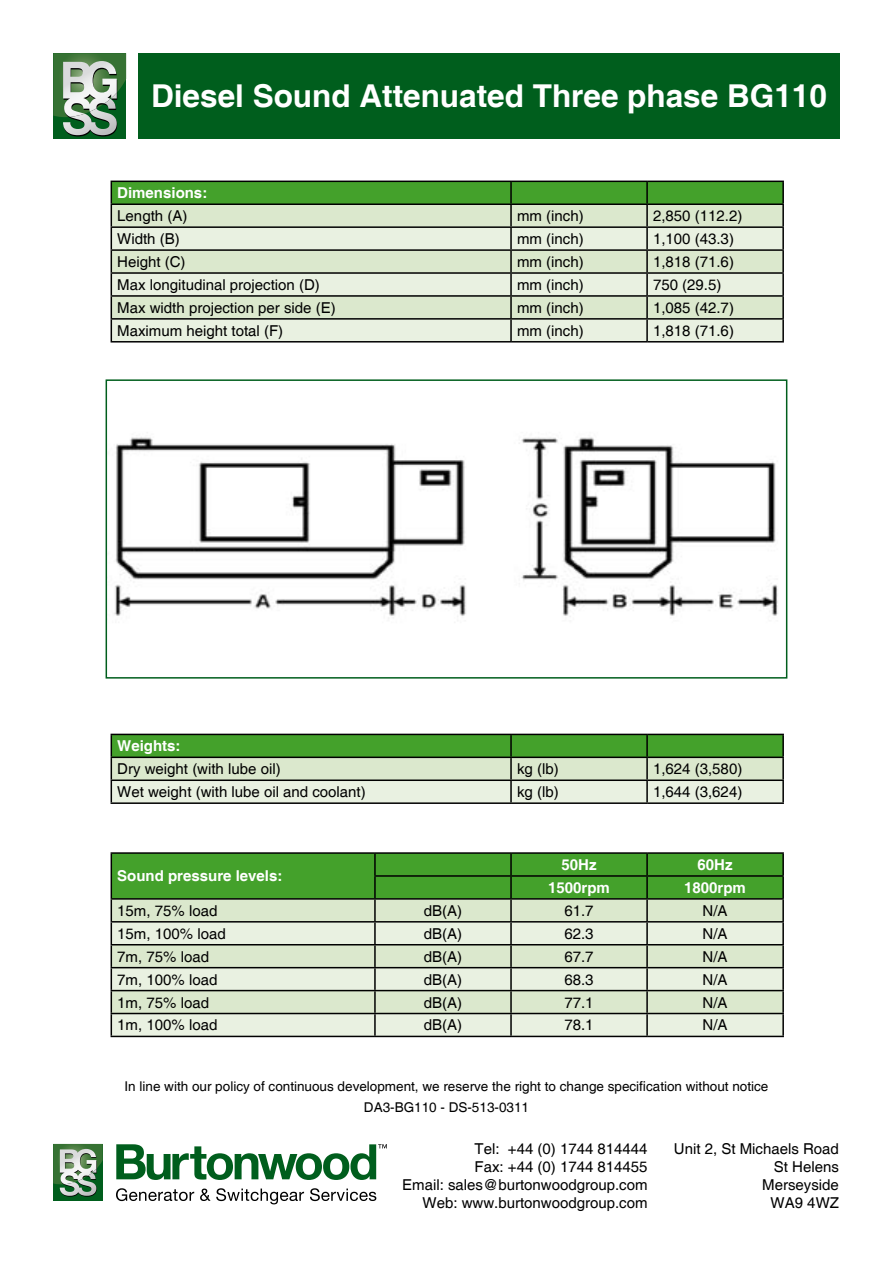
<style>
.page{position:relative;width:893px;height:1263px;background:#fff}
.page>*{position:absolute;margin:0;border:0;box-sizing:border-box;transform-origin:0 0}
.t1{font:700 31.5px "Helvetica";color:#fff}
.t2{font:15px "Helvetica";color:#000}
.t3{font:700 15px "Helvetica";color:#fff}
.t4{font:13.5px "Helvetica";color:#000}
</style>
<div class="page">
<div style="left:53px;top:1144px;width:50px;height:57px;background:#005e1d"></div>
<svg style="left:116px;top:1188px;width:78px;height:13px"></svg>
<svg style="left:200px;top:1188px;width:104px;height:16px"></svg>
<svg style="left:310px;top:1188px;width:66px;height:13px"></svg>
<svg style="left:116px;top:1144px;width:271px;height:36px"></svg>
<svg style="left:53px;top:1144px;width:50px;height:53px"></svg>
<img style="left:114px;top:437px;width:664px;height:180px">
<div style="left:106px;top:379px;width:681px;height:300px;border:2px solid #005e1d"></div>
<hr style="left:647px;top:734px;width:137px;height:1px;background:#000">
<hr style="left:782px;top:735px;width:2px;height:21px;background:#000">
<hr style="left:647px;top:756px;width:137px;height:2px;background:#000">
<hr style="left:782px;top:758px;width:2px;height:21px;background:#000">
<svg style="left:111px;top:734px;width:672px;height:68px;background:#a2c693"></svg>
<hr style="left:511px;top:779px;width:136px;height:2px;background:#000">
<hr style="left:510px;top:781px;width:2px;height:21px;background:#000">
<hr style="left:647px;top:779px;width:137px;height:2px;background:#000">
<hr style="left:646px;top:781px;width:2px;height:21px;background:#000">
<hr style="left:782px;top:781px;width:2px;height:21px;background:#000">
<hr style="left:111px;top:802px;width:400px;height:2px;background:#000">
<hr style="left:511px;top:802px;width:136px;height:2px;background:#000">
<hr style="left:647px;top:802px;width:137px;height:2px;background:#000">
<hr style="left:647px;top:181px;width:137px;height:1px;background:#000">
<hr style="left:782px;top:182px;width:2px;height:21px;background:#000">
<hr style="left:647px;top:203px;width:137px;height:2px;background:#000">
<hr style="left:782px;top:205px;width:2px;height:21px;background:#000">
<hr style="left:647px;top:226px;width:137px;height:2px;background:#000">
<hr style="left:782px;top:228px;width:2px;height:21px;background:#000">
<hr style="left:647px;top:249px;width:137px;height:2px;background:#000">
<hr style="left:782px;top:251px;width:2px;height:21px;background:#000">
<hr style="left:647px;top:272px;width:137px;height:2px;background:#000">
<hr style="left:782px;top:274px;width:2px;height:21px;background:#000">
<hr style="left:647px;top:295px;width:137px;height:2px;background:#000">
<hr style="left:782px;top:297px;width:2px;height:21px;background:#000">
<svg style="left:111px;top:181px;width:672px;height:160px;background:#bdd2b1"></svg>
<hr style="left:511px;top:318px;width:136px;height:2px;background:#000">
<hr style="left:510px;top:320px;width:2px;height:21px;background:#000">
<hr style="left:647px;top:318px;width:137px;height:2px;background:#000">
<hr style="left:646px;top:320px;width:2px;height:21px;background:#000">
<hr style="left:782px;top:320px;width:2px;height:21px;background:#000">
<hr style="left:111px;top:341px;width:400px;height:1px;background:#000">
<hr style="left:511px;top:341px;width:136px;height:1px;background:#000">
<hr style="left:647px;top:341px;width:137px;height:1px;background:#000">
<hr style="left:111px;top:852px;width:264px;height:2px;background:#000">
<hr style="left:375px;top:852px;width:136px;height:2px;background:#000">
<hr style="left:511px;top:852px;width:136px;height:2px;background:#000">
<hr style="left:647px;top:852px;width:137px;height:2px;background:#000">
<hr style="left:782px;top:854px;width:2px;height:21px;background:#000">
<hr style="left:647px;top:875px;width:137px;height:2px;background:#000">
<hr style="left:782px;top:877px;width:2px;height:21px;background:#000">
<hr style="left:647px;top:898px;width:137px;height:2px;background:#000">
<hr style="left:782px;top:900px;width:2px;height:21px;background:#000">
<hr style="left:647px;top:921px;width:137px;height:1px;background:#000">
<hr style="left:782px;top:922px;width:2px;height:22px;background:#000">
<hr style="left:647px;top:944px;width:137px;height:1px;background:#000">
<hr style="left:782px;top:945px;width:2px;height:22px;background:#000">
<hr style="left:647px;top:967px;width:137px;height:1px;background:#000">
<hr style="left:782px;top:968px;width:2px;height:22px;background:#000">
<hr style="left:647px;top:990px;width:137px;height:1px;background:#000">
<hr style="left:782px;top:991px;width:2px;height:22px;background:#000">
<svg style="left:111px;top:853px;width:672px;height:183px;background:#adca9f"></svg>
<hr style="left:375px;top:1013px;width:136px;height:1px;background:#000">
<hr style="left:374px;top:1014px;width:2px;height:22px;background:#000">
<hr style="left:511px;top:1013px;width:136px;height:1px;background:#000">
<hr style="left:510px;top:1014px;width:2px;height:22px;background:#000">
<hr style="left:647px;top:1013px;width:137px;height:1px;background:#000">
<hr style="left:646px;top:1014px;width:2px;height:22px;background:#000">
<hr style="left:782px;top:1014px;width:2px;height:22px;background:#000">
<hr style="left:111px;top:1036px;width:264px;height:1px;background:#000">
<hr style="left:375px;top:1036px;width:136px;height:1px;background:#000">
<hr style="left:511px;top:1036px;width:136px;height:1px;background:#000">
<hr style="left:647px;top:1036px;width:137px;height:1px;background:#000">
<div style="left:138px;top:53px;width:702px;height:85px;background:#005e1d"></div>
<svg style="left:53px;top:136px;width:73px;height:2px"></svg>
<svg style="left:53px;top:53px;width:73px;height:83px;background:#729877"></svg>
<p class="t1" style="left:151px;top:77px;width:677px">Diesel Sound Attenuated Three phase BG110</p>
<p class="t3" style="left:117px;top:184px;width:92px">Dimensions:</p>
<p class="t2" style="left:117px;top:207px;width:72px">Length (A)</p>
<p class="t2" style="left:517px;top:207px;width:68px">mm (inch)</p>
<p class="t2" style="left:653px;top:207px;width:91px">2,850 (112.2)</p>
<p class="t2" style="left:117px;top:230px;width:64px">Width (B)</p>
<p class="t2" style="left:517px;top:230px;width:68px">mm (inch)</p>
<p class="t2" style="left:653px;top:230px;width:82px">1,100 (43.3)</p>
<p class="t2" style="left:117px;top:253px;width:70px">Height (C)</p>
<p class="t2" style="left:517px;top:253px;width:68px">mm (inch)</p>
<p class="t2" style="left:653px;top:253px;width:82px">1,818 (71.6)</p>
<p class="t2" style="left:117px;top:276px;width:204px">Max longitudinal projection (D)</p>
<p class="t2" style="left:517px;top:276px;width:68px">mm (inch)</p>
<p class="t2" style="left:653px;top:276px;width:70px">750 (29.5)</p>
<p class="t2" style="left:117px;top:299px;width:220px">Max width projection per side (E)</p>
<p class="t2" style="left:517px;top:299px;width:68px">mm (inch)</p>
<p class="t2" style="left:653px;top:299px;width:82px">1,085 (42.7)</p>
<p class="t2" style="left:117px;top:322px;width:167px">Maximum height total (F)</p>
<p class="t2" style="left:517px;top:322px;width:68px">mm (inch)</p>
<p class="t2" style="left:653px;top:322px;width:82px">1,818 (71.6)</p>
<p class="t3" style="left:117px;top:737px;width:65px">Weights:</p>
<p class="t2" style="left:117px;top:760px;width:165px">Dry weight (with lube oil)</p>
<p class="t2" style="left:517px;top:760px;width:43px">kg (lb)</p>
<p class="t2" style="left:653px;top:760px;width:91px">1,624 (3,580)</p>
<p class="t2" style="left:117px;top:783px;width:250px">Wet weight (with lube oil and coolant)</p>
<p class="t2" style="left:517px;top:783px;width:43px">kg (lb)</p>
<p class="t2" style="left:653px;top:783px;width:91px">1,644 (3,624)</p>
<p class="t3" style="left:117px;top:867px;width:167px">Sound pressure levels:</p>
<p class="t3" style="left:562px;top:855px;width:37px">50Hz</p>
<p class="t3" style="left:698px;top:855px;width:37px">60Hz</p>
<p class="t3" style="left:548px;top:878px;width:63px">1500rpm</p>
<p class="t3" style="left:684px;top:878px;width:63px">1800rpm</p>
<p class="t2" style="left:117px;top:902px;width:102px">15m, 75% load</p>
<p class="t2" style="left:424px;top:902px;width:40px">dB(A)</p>
<p class="t2" style="left:564px;top:902px;width:31px">61.7</p>
<p class="t2" style="left:703px;top:902px;width:27px">N/A</p>
<p class="t2" style="left:117px;top:925px;width:110px">15m, 100% load</p>
<p class="t2" style="left:424px;top:925px;width:40px">dB(A)</p>
<p class="t2" style="left:564px;top:925px;width:31px">62.3</p>
<p class="t2" style="left:703px;top:925px;width:27px">N/A</p>
<p class="t2" style="left:117px;top:948px;width:93px">7m, 75% load</p>
<p class="t2" style="left:424px;top:948px;width:40px">dB(A)</p>
<p class="t2" style="left:564px;top:948px;width:31px">67.7</p>
<p class="t2" style="left:703px;top:948px;width:27px">N/A</p>
<p class="t2" style="left:117px;top:971px;width:102px">7m, 100% load</p>
<p class="t2" style="left:424px;top:971px;width:40px">dB(A)</p>
<p class="t2" style="left:564px;top:971px;width:31px">68.3</p>
<p class="t2" style="left:703px;top:971px;width:27px">N/A</p>
<p class="t2" style="left:117px;top:993px;width:93px">1m, 75% load</p>
<p class="t2" style="left:424px;top:993px;width:40px">dB(A)</p>
<p class="t2" style="left:564px;top:993px;width:31px">77.1</p>
<p class="t2" style="left:703px;top:993px;width:27px">N/A</p>
<p class="t2" style="left:117px;top:1016px;width:102px">1m, 100% load</p>
<p class="t2" style="left:424px;top:1016px;width:40px">dB(A)</p>
<p class="t2" style="left:564px;top:1016px;width:31px">78.1</p>
<p class="t2" style="left:703px;top:1016px;width:27px">N/A</p>
<p class="t4" style="left:125px;top:1078px;width:645px">In line with our policy of continuous development, we reserve the right to change specification without notice</p>
<p class="t4" style="left:364px;top:1099px;width:167px">DA3-BG110 - DS-513-0311</p>
<p class="t2" style="left:475px;top:1140px;width:175px">Tel: +44 (0) 1744 814444</p>
<p class="t2" style="left:475px;top:1158px;width:175px">Fax: +44 (0) 1744 814455</p>
<p class="t2" style="left:402px;top:1176px;width:247px">Email: sales@burtonwoodgroup.com</p>
<p class="t2" style="left:422px;top:1194px;width:227px">Web: www.burtonwoodgroup.com</p>
<p class="t2" style="left:674px;top:1140px;width:167px">Unit 2, St Michaels Road</p>
<p class="t2" style="left:774px;top:1158px;width:67px">St Helens</p>
<p class="t2" style="left:762px;top:1176px;width:78px">Merseyside</p>
<p class="t2" style="left:771px;top:1194px;width:70px">WA9 4WZ</p>
</div>
